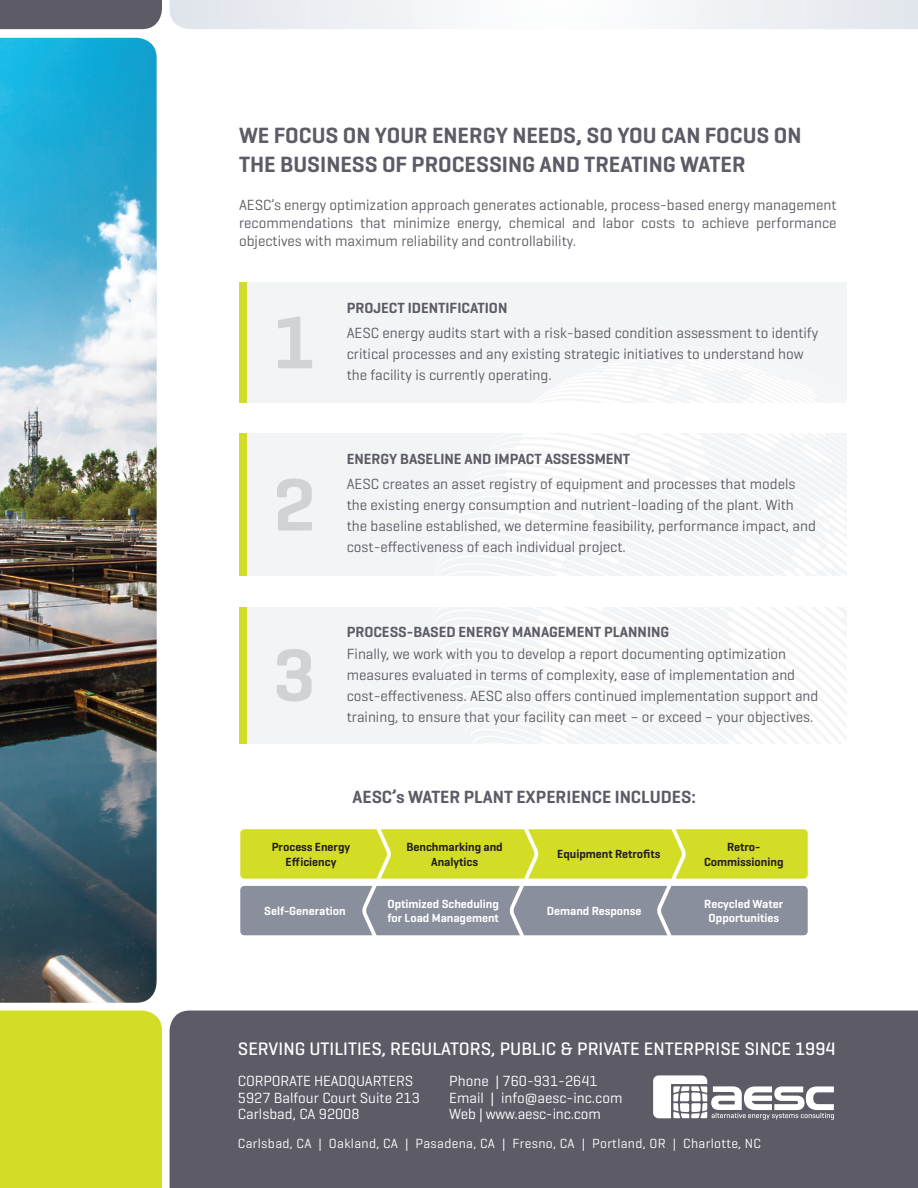
<style>
.page{position:relative;width:918px;height:1188px;background:#fff}
.page>*{position:absolute;margin:0;border:0;box-sizing:border-box;transform-origin:0 0}
.t1{font:600 75.6px "Geogrotesque";color:#d1d2d4}
.t2{font:600 22.5px/28.5px "Geogrotesque";color:#5c5b66}
.t3{font:500 18.3px "Geogrotesque";color:#fff}
.t4{font:600 18px "Geogrotesque";color:#5c5b66}
.Paragraph_Style_3{font:15px/21px "Geogrotesque";color:#5c5b66}
.t5{font:15px "Geogrotesque";color:#fff}
.t6{font:600 15px "Geogrotesque";color:#5c5b66}
.t7{font:13.5px "Geogrotesque";letter-spacing:.025em;color:#fff}
.t8{font:600 12px/14.4px "Geogrotesque";color:#fff}
.t9{font:600 12px/14.4px "Geogrotesque";color:#231f20;text-align:center}
</style>
<div class="page">
<svg style="left:170px;top:0;width:748px;height:29px"></svg>
<div style="left:0;top:0;width:162px;height:29px;background:#5c5b66"></div>
<div style="left:170px;top:1011px;width:748px;height:177px;background:#5c5b66"></div>
<div style="left:0;top:1011px;width:162px;height:177px;background:#d4dd26"></div>
<img style="left:0;top:38px;width:157px;height:965px">
<svg style="left:653px;top:1075px;width:181px;height:45px"></svg>
<svg style="left:240px;top:829px;width:568px;height:107px;background:#b6bd70"></svg>
<div style="left:239px;top:282px;width:608px;height:121px;background:#f3f4f6"></div>
<div style="left:239px;top:282px;width:7px;height:121px;background:#d4dd26"></div>
<div style="left:239px;top:433px;width:608px;height:143px;background:#f3f4f6"></div>
<div style="left:239px;top:433px;width:7px;height:143px;background:#d4dd26"></div>
<div style="left:239px;top:607px;width:608px;height:136px;background:#f3f4f6"></div>
<div style="left:239px;top:607px;width:7px;height:136px;background:#d4dd26"></div>
<svg style="left:514px;top:433px;width:311px;height:6px"></svg>
<svg style="left:505px;top:439px;width:303px;height:7px"></svg>
<svg style="left:498px;top:446px;width:319px;height:6px"></svg>
<svg style="left:496px;top:452px;width:332px;height:7px"></svg>
<svg style="left:491px;top:459px;width:341px;height:7px"></svg>
<svg style="left:480px;top:466px;width:357px;height:7px"></svg>
<svg style="left:479px;top:473px;width:365px;height:7px"></svg>
<svg style="left:472px;top:480px;width:375px;height:7px"></svg>
<svg style="left:469px;top:487px;width:375px;height:7px"></svg>
<svg style="left:464px;top:494px;width:383px;height:8px"></svg>
<svg style="left:464px;top:502px;width:383px;height:8px"></svg>
<svg style="left:456px;top:517px;width:391px;height:8px"></svg>
<svg style="left:445px;top:525px;width:401px;height:7px"></svg>
<svg style="left:444px;top:532px;width:403px;height:8px"></svg>
<svg style="left:446px;top:540px;width:401px;height:7px"></svg>
<svg style="left:445px;top:547px;width:402px;height:8px"></svg>
<svg style="left:444px;top:555px;width:403px;height:8px"></svg>
<svg style="left:444px;top:563px;width:403px;height:7px"></svg>
<svg style="left:442px;top:570px;width:405px;height:174px"></svg>
<svg style="left:442px;top:578px;width:398px;height:166px"></svg>
<svg style="left:442px;top:586px;width:392px;height:158px"></svg>
<svg style="left:431px;top:594px;width:397px;height:150px"></svg>
<svg style="left:432px;top:601px;width:389px;height:143px"></svg>
<svg style="left:432px;top:609px;width:382px;height:135px"></svg>
<svg style="left:433px;top:617px;width:374px;height:127px"></svg>
<svg style="left:434px;top:625px;width:367px;height:119px"></svg>
<svg style="left:435px;top:632px;width:358px;height:112px"></svg>
<svg style="left:437px;top:640px;width:349px;height:104px"></svg>
<p class="t2" style="left:239px;top:121px;width:564px">WE FOCUS ON YOUR ENERGY NEEDS, SO YOU CAN FOCUS ON<br>THE BUSINESS OF PROCESSING AND TREATING WATER</p>
<p class="Paragraph_Style_3" style="left:239px;top:195px;width:599px;line-height:18px;text-align:justify">AESC’s energy optimization approach generates actionable, process-based energy management recommendations that minimize energy, chemical and labor costs to achieve performance objectives with maximum reliability and controllability.</p>
<p class="t1" style="left:273px;top:295px;width:44px">1</p>
<p class="t1" style="left:273px;top:458px;width:44px">2</p>
<p class="t1" style="left:273px;top:628px;width:44px">3</p>
<p class="t6" style="left:347px;top:298px;width:162px">PROJECT IDENTIFICATION</p>
<p class="Paragraph_Style_3" style="left:347px;top:322px;width:473px">AESC energy audits start with a risk-based condition assessment to identify critical processes and any existing strategic initiatives to understand how the facility is currently operating.</p>
<p class="t6" style="left:347px;top:449px;width:285px">ENERGY BASELINE AND IMPACT ASSESSMENT</p>
<p class="Paragraph_Style_3" style="left:347px;top:473px;width:471px">AESC creates an asset registry of equipment and processes that models the existing energy consumption and nutrient-loading of the plant. With the baseline established, we determine feasibility, performance impact, and cost-effectiveness of each individual project.</p>
<p class="t6" style="left:347px;top:623px;width:324px">PROCESS-BASED ENERGY MANAGEMENT PLANNING</p>
<p class="Paragraph_Style_3" style="left:347px;top:643px;width:473px">Finally, we work with you to develop a report documenting optimization measures evaluated in terms of complexity, ease of implementation and cost-effectiveness. AESC also offers continued implementation support and training, to ensure that your facility can meet – or exceed – your objectives.</p>
<p class="t4" style="left:353px;top:786px;width:345px">AESC’s WATER PLANT EXPERIENCE INCLUDES:</p>
<p class="t9" style="left:272px;top:840px;width:80px">Process Energy<br>Efficiency</p>
<p class="t8" style="left:264px;top:904px;width:83px">Self-Generation</p>
<p class="t9" style="left:406px;top:840px;width:98px">Benchmarking and<br>Analytics</p>
<p class="t8" style="left:387px;top:896px;width:113px">Optimized Scheduling for Load Management</p>
<p class="t9" style="left:557px;top:847px;width:105px">Equipment Retrofits</p>
<p class="t8" style="left:547px;top:904px;width:96px">Demand Response</p>
<p class="t9" style="left:704px;top:840px;width:81px">Retro-<br>Commissioning</p>
<p class="t8" style="left:704px;top:897px;width:81px">Recycled Water</p>
<p class="t8" style="left:709px;top:911px;width:72px">Opportunities</p>
<p class="t3" style="left:238px;top:1038px;width:599px">SERVING UTILITIES, REGULATORS, PUBLIC &amp; PRIVATE ENTERPRISE SINCE 1994</p>
<p class="t5" style="left:238px;top:1072px;width:177px">CORPORATE HEADQUARTERS</p>
<p class="t5" style="left:238px;top:1088px;width:183px">5927 Balfour Court Suite 213</p>
<p class="t5" style="left:238px;top:1105px;width:123px">Carlsbad, CA 92008</p>
<p class="t5" style="left:449px;top:1072px;width:150px">Phone | 760-931-2641</p>
<p class="t5" style="left:449px;top:1088px;width:175px">Email | info@aesc-inc.com</p>
<p class="t5" style="left:449px;top:1105px;width:153px">Web | www.aesc-inc.com</p>
<p class="t7" style="left:238px;top:1135px;width:525px">Carlsbad, CA | Oakland, CA | Pasadena, CA | Fresno, CA | Portland, OR | Charlotte, NC</p>
</div>
